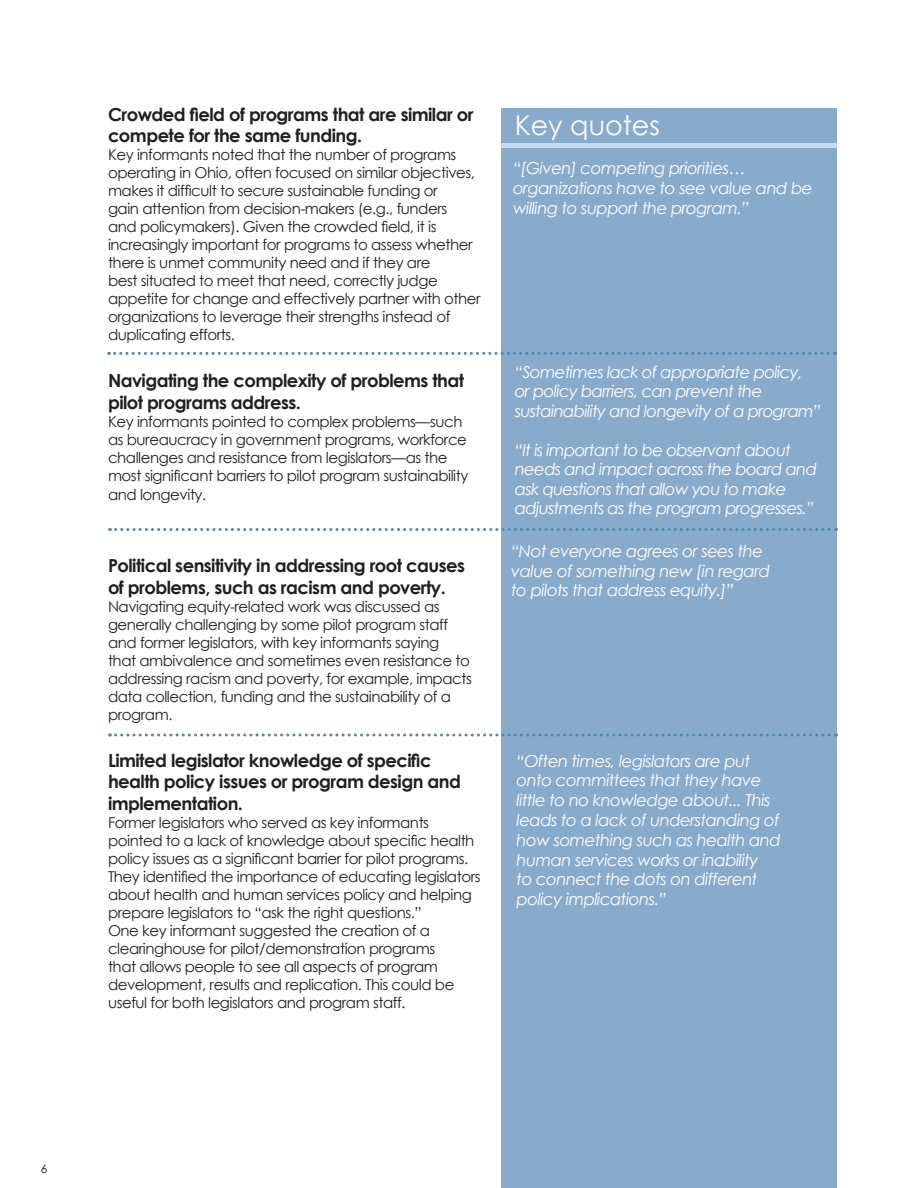
<style>
.page{position:relative;width:918px;height:1188px;background:#fff}
.page>*{position:absolute;margin:0;border:0;box-sizing:border-box;transform-origin:0 0}
.t1{font:27px "Century Gothic";color:#fff}
.t2{font:700 18px/21.6px "Century Gothic";letter-spacing:-.03em;color:#231f20}
.paragraph{font:italic 16.5px/19.8px "Century Gothic";letter-spacing:-.03em;color:#fff}
.t3{font:15px/18px "Century Gothic";letter-spacing:-.03em;color:#231f20}
.t4{font:12px "Century Gothic Pro";color:#231f20}
</style>
<div class="page">
<div style="left:501px;top:108px;width:336px;height:1080px;background:#89abcb"></div>
<svg style="left:109px;top:352px;width:727px;height:3px"></svg>
<div style="left:501px;top:143px;width:336px;height:5px;background:#c7d9f0"></div>
<svg style="left:110px;top:734px;width:727px;height:3px"></svg>
<svg style="left:110px;top:528px;width:727px;height:3px"></svg>
<p class="t4" style="left:41px;top:1162px;width:8px">6</p>
<p class="t2" style="left:108px;top:102px;width:367px">Crowded field of programs that are similar or compete for the same funding.</p>
<p class="t3" style="left:108px;top:146px;width:374px">Key informants noted that the number of programs operating in Ohio, often focused on similar objectives, makes it difficult to secure sustainable funding or<br>gain attention from decision-makers (e.g., funders<br>and policymakers). Given the crowded field, it is increasingly important for programs to assess whether there is unmet community need and if they are<br>best situated to meet that need, correctly judge appetite for change and effectively partner with other organizations to leverage their strengths instead of duplicating efforts.</p>
<p class="t2" style="left:108px;top:369px;width:358px">Navigating the complexity of problems that pilot programs address.</p>
<p class="t3" style="left:108px;top:412px;width:362px">Key informants pointed to complex problems—such as bureaucracy in government programs, workforce challenges and resistance from legislators—as the most significant barriers to pilot program sustainability</p>
<p class="t3" style="left:108px;top:486px;width:100px">and longevity.</p>
<p class="t2" style="left:108px;top:554px;width:359px">Political sensitivity in addressing root causes of problems, such as racism and poverty.</p>
<p class="t3" style="left:108px;top:597px;width:365px">Navigating equity-related work was discussed as generally challenging by some pilot program staff and former legislators, with key informants saying<br>that ambivalence and sometimes even resistance to addressing racism and poverty, for example, impacts data collection, funding and the sustainability of a program.</p>
<p class="t2" style="left:108px;top:749px;width:354px">Limited legislator knowledge of specific health policy issues or program design and implementation.</p>
<p class="t3" style="left:108px;top:813px;width:374px">Former legislators who served as key informants pointed to a lack of knowledge about specific health policy issues as a significant barrier for pilot programs.<br>They identified the importance of educating legislators about health and human services policy and helping prepare legislators to “ask the right questions.”<br>One key informant suggested the creation of a clearinghouse for pilot/demonstration programs<br>that allows people to see all aspects of program development, results and replication. This could be useful for both legislators and program staff.</p>
<p class="t1" style="left:515px;top:107px;width:147px">Key quotes</p>
<p class="paragraph" style="left:513px;top:158px;width:301px">“[Given] competing priorities… organizations have to see value and be willing to support the program.”</p>
<p class="paragraph" style="left:515px;top:362px;width:308px">“Sometimes lack of appropriate policy, or policy barriers, can prevent the sustainability and longevity of a program”</p>
<p class="paragraph" style="left:515px;top:440px;width:304px">“It is important to be observant about needs and impact across the board and ask questions that allow you to make adjustments as the program progresses.”</p>
<p class="paragraph" style="left:511px;top:541px;width:261px">“Not everyone agrees or sees the value of something new [in regard to pilots that address equity.]”</p>
<p class="paragraph" style="left:517px;top:750px;width:266px">“Often times, legislators are put onto committees that they have little to no knowledge about... This leads to a lack of understanding of how something such as health and human services works or inability<br>to connect the dots on different policy implications.”</p>
</div>
